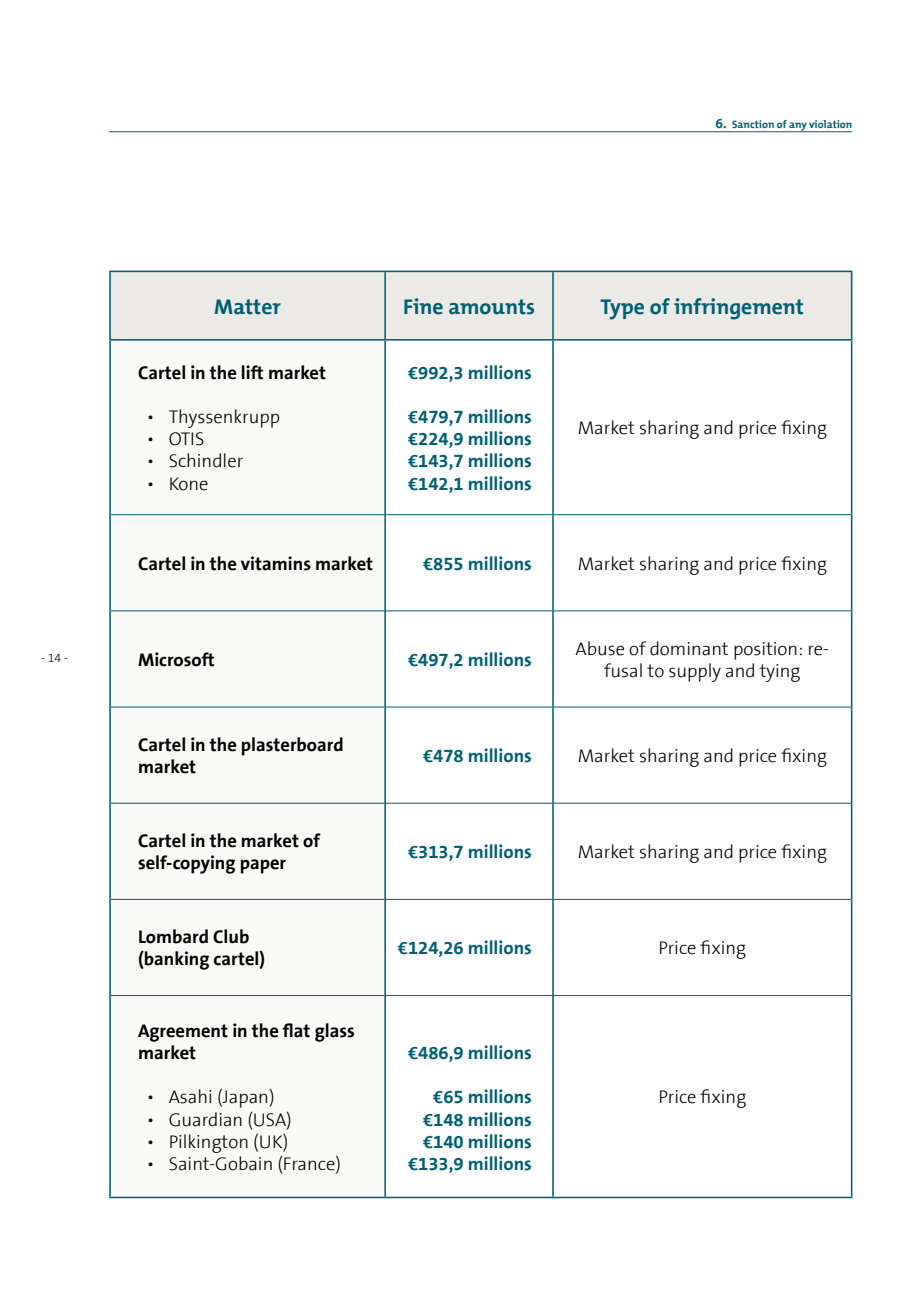
<style>
.page{position:relative;width:918px;height:1315px;background:#fff}
.page>*{position:absolute;margin:0;border:0;box-sizing:border-box;transform-origin:0 0}
.t1{font:700 21.53px "The Mix B7";color:#006072}
.t2{font:300 18.55px/22.2px "The Sans B3";color:#000;text-align:center}
.t3{font:700 18.55px/22.2px "The Sans B7";color:#006072;text-align:justify}
.t4{font:700 18.55px/22.2px "The Sans B7";color:#000}
.t5{font:300 12.25px "The Sans B3";color:#000}
.t6{font:700 10.85px "The Mix B7";color:#006072}
.s1{font-size:13.83px}
</style>
<div class="page">
<div style="left:111px;top:272px;width:740px;height:67px;background:#eceae7"></div>
<svg style="left:111px;top:340px;width:273px;height:657px"></svg>
<svg style="left:386px;top:340px;width:465px;height:856px"></svg>
<hr style="left:109px;top:271px;width:276px;height:1px;background:#006072">
<hr style="left:109px;top:272px;width:2px;height:67px;background:#006072">
<hr style="left:385px;top:271px;width:168px;height:1px;background:#006072">
<hr style="left:384px;top:272px;width:2px;height:67px;background:#006072">
<hr style="left:553px;top:271px;width:299px;height:1px;background:#006072">
<hr style="left:552px;top:272px;width:2px;height:67px;background:#006072">
<hr style="left:851px;top:272px;width:1px;height:67px;background:#006072">
<hr style="left:109px;top:339px;width:276px;height:1px;background:#006072">
<hr style="left:109px;top:340px;width:2px;height:175px;background:#006072">
<hr style="left:385px;top:339px;width:168px;height:1px;background:#006072">
<hr style="left:384px;top:340px;width:2px;height:174px;background:#006072">
<hr style="left:553px;top:339px;width:299px;height:1px;background:#006072">
<hr style="left:552px;top:340px;width:2px;height:174px;background:#006072">
<hr style="left:851px;top:340px;width:1px;height:175px;background:#006072">
<hr style="left:109px;top:515px;width:2px;height:96px;background:#006072">
<hr style="left:384px;top:515px;width:2px;height:95px;background:#006072">
<hr style="left:552px;top:515px;width:2px;height:95px;background:#006072">
<hr style="left:851px;top:515px;width:1px;height:96px;background:#006072">
<hr style="left:109px;top:611px;width:2px;height:96px;background:#006072">
<hr style="left:384px;top:611px;width:2px;height:96px;background:#006072">
<hr style="left:552px;top:611px;width:2px;height:96px;background:#006072">
<hr style="left:851px;top:611px;width:1px;height:96px;background:#006072">
<hr style="left:109px;top:707px;width:2px;height:96px;background:#006072">
<hr style="left:384px;top:707px;width:2px;height:96px;background:#006072">
<hr style="left:552px;top:707px;width:2px;height:96px;background:#006072">
<hr style="left:851px;top:707px;width:1px;height:96px;background:#006072">
<hr style="left:109px;top:803px;width:2px;height:96px;background:#006072">
<hr style="left:384px;top:803px;width:2px;height:96px;background:#006072">
<hr style="left:552px;top:803px;width:2px;height:96px;background:#006072">
<hr style="left:851px;top:803px;width:1px;height:96px;background:#006072">
<hr style="left:109px;top:899px;width:2px;height:96px;background:#006072">
<hr style="left:384px;top:899px;width:2px;height:96px;background:#006072">
<hr style="left:552px;top:899px;width:2px;height:96px;background:#006072">
<hr style="left:851px;top:899px;width:1px;height:96px;background:#006072">
<hr style="left:109px;top:995px;width:2px;height:201px;background:#006072">
<hr style="left:384px;top:995px;width:2px;height:201px;background:#006072">
<hr style="left:552px;top:995px;width:2px;height:201px;background:#006072">
<hr style="left:851px;top:995px;width:1px;height:201px;background:#006072">
<hr style="left:109px;top:1196px;width:276px;height:2px;background:#006072">
<hr style="left:385px;top:1196px;width:168px;height:2px;background:#006072">
<hr style="left:553px;top:1196px;width:299px;height:2px;background:#006072">
<hr style="left:111px;top:514px;width:274px;height:1px;background:#006072">
<hr style="left:385px;top:514px;width:168px;height:1px;background:#006072">
<hr style="left:553px;top:514px;width:298px;height:1px;background:#006072">
<hr style="left:111px;top:610px;width:274px;height:1px;background:#006072">
<hr style="left:385px;top:610px;width:168px;height:1px;background:#006072">
<hr style="left:553px;top:610px;width:298px;height:1px;background:#006072">
<hr style="left:111px;top:707px;width:274px;height:1px;background:#006072">
<hr style="left:385px;top:707px;width:168px;height:1px;background:#006072">
<hr style="left:553px;top:707px;width:298px;height:1px;background:#006072">
<hr style="left:111px;top:803px;width:274px;height:1px;background:#006072">
<hr style="left:385px;top:803px;width:168px;height:1px;background:#006072">
<hr style="left:553px;top:803px;width:298px;height:1px;background:#006072">
<hr style="left:111px;top:899px;width:274px;height:1px;background:#006072">
<hr style="left:385px;top:899px;width:168px;height:1px;background:#006072">
<hr style="left:553px;top:899px;width:298px;height:1px;background:#006072">
<hr style="left:111px;top:995px;width:274px;height:1px;background:#006072">
<hr style="left:385px;top:995px;width:168px;height:1px;background:#006072">
<hr style="left:553px;top:995px;width:298px;height:1px;background:#006072">
<hr style="left:109px;top:131px;width:743px;height:1px;background:#006072">
<p class="t5" style="left:41px;top:651px;width:29px">- 14 -</p>
<p class="t6" style="left:715px;top:118px;width:138px"><span class="s1">6.</span> Sanction of any violation</p>
<p class="t1" style="left:214px;top:295px;width:68px">Matter</p>
<p class="t1" style="left:403px;top:295px;width:134px">Fine amounts</p>
<p class="t1" style="left:600px;top:295px;width:205px">Type of infringement</p>
<p class="t4" style="left:138px;top:362px;width:189px">Cartel in the lift market</p>
<p class="t2" style="left:147px;top:406px;width:135px">• Thyssenkrupp</p>
<p class="t2" style="left:147px;top:428px;width:59px">• OTIS</p>
<p class="t2" style="left:147px;top:451px;width:98px">• Schindler</p>
<p class="t2" style="left:147px;top:473px;width:63px">• Kone</p>
<p class="t3" style="left:408px;top:362px;width:125px">€992,3 millions</p>
<p class="t3" style="left:408px;top:406px;width:125px">€479,7 millions €224,9 millions €143,7 millions €142,1 millions</p>
<p class="t2" style="left:578px;top:417px;width:251px">Market sharing and price fixing</p>
<p class="t4" style="left:138px;top:553px;width:236px">Cartel in the vitamins market</p>
<p class="t3" style="left:423px;top:553px;width:110px">€855 millions</p>
<p class="t2" style="left:578px;top:553px;width:251px">Market sharing and price fixing</p>
<p class="t4" style="left:138px;top:649px;width:78px">Microsoft</p>
<p class="t3" style="left:408px;top:649px;width:125px">€497,2 millions</p>
<p class="t2" style="left:575px;top:638px;width:255px">Abuse of dominant position: re&shy;fusal to supply and tying</p>
<p class="t4" style="left:138px;top:734px;width:207px">Cartel in the plasterboard market</p>
<p class="t3" style="left:423px;top:745px;width:110px">€478 millions</p>
<p class="t2" style="left:578px;top:745px;width:251px">Market sharing and price fixing</p>
<p class="t4" style="left:138px;top:830px;width:183px">Cartel in the market of self-copying paper</p>
<p class="t3" style="left:408px;top:841px;width:125px">€313,7 millions</p>
<p class="t2" style="left:578px;top:841px;width:251px">Market sharing and price fixing</p>
<p class="t4" style="left:138px;top:926px;width:129px">Lombard Club (banking cartel)</p>
<p class="t3" style="left:398px;top:937px;width:136px">€124,26 millions</p>
<p class="t2" style="left:658px;top:937px;width:89px">Price fixing</p>
<p class="t4" style="left:138px;top:1020px;width:218px">Agreement in the flat glass market</p>
<p class="t2" style="left:147px;top:1086px;width:129px">• Asahi (Japan)</p>
<p class="t2" style="left:147px;top:1109px;width:146px">• Guardian (USA)</p>
<p class="t2" style="left:147px;top:1131px;width:143px">• Pilkington (UK)</p>
<p class="t2" style="left:147px;top:1153px;width:196px">• Saint-Gobain (France)</p>
<p class="t3" style="left:408px;top:1042px;width:125px">€486,9 millions</p>
<p class="t3" style="left:408px;top:1086px;width:125px;text-align:right">€65 millions €148 millions €140 millions €133,9 millions</p>
<p class="t2" style="left:658px;top:1086px;width:89px">Price fixing</p>
</div>
